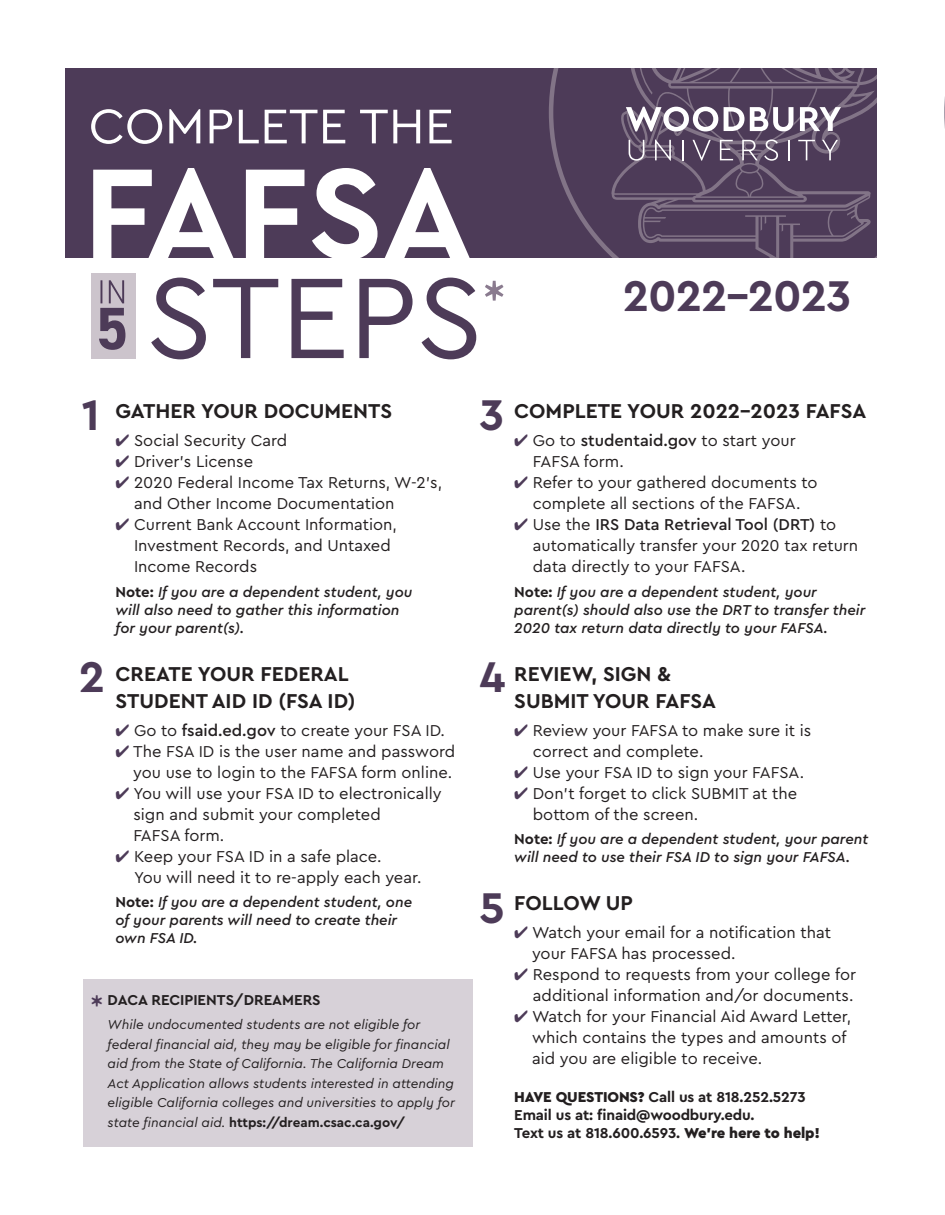
<style>
.page{position:relative;width:945px;height:1215px;background:#fff}
.page>*{position:absolute;margin:0;border:0;box-sizing:border-box;transform-origin:0 0}
.t1{font:700 135px "Cera PRO";letter-spacing:-.005em;color:#fff}
.t2{font:120px "Cera PRO";letter-spacing:-.005em;color:#4d3b58}
.t3{font:58.5px "Cera PRO";color:#8a7b8f}
.t4{font:51px "Cera PRO";color:#fff}
.t5{font:700 45px "Cera PRO";letter-spacing:-.02em;color:#4d3b58}
.t6{font:700 21px/27px "Cera PRO";color:#231f20}
.t7{font:16.5px/21px "Cera PRO";color:#231f20}
.t8{font:italic 500 15px/18px "Cera PRO";color:#231f20}
.t9{font:700 15px/18px "Cera PRO";letter-spacing:-.01em;color:#231f20}
.t10{font:italic 13.5px/19.5px "Cera PRO";color:#231f20}
.s1{color:#4d3b58}
.s2{font-weight:700;font-style:normal}
.s3{font-weight:500}
.s4{font-weight:400;font-size:33px;color:#4d3b58}
.s5{font-weight:900}
</style>
<div class="page">
<div style="left:65px;top:23px;width:819px;height:235px;background:#4d3b58"></div>
<svg style="left:549px;top:68px;width:396px;height:190px"></svg>
<div style="left:1px;top:1px;width:943px;height:67px;background:#fff"></div>
<div style="left:878px;top:1px;width:66px;height:364px;background:#fff"></div>
<div style="left:91px;top:273px;width:45px;height:85px;background:#ccc4cc"></div>
<svg style="left:99px;top:280px;width:26px;height:70px"></svg>
<svg style="left:626px;top:107px;width:92px;height:24px"></svg>
<svg style="left:724px;top:107px;width:70px;height:24px"></svg>
<svg style="left:800px;top:107px;width:41px;height:24px"></svg>
<svg style="left:629px;top:140px;width:15px;height:21px"></svg>
<svg style="left:655px;top:139px;width:16px;height:22px"></svg>
<svg style="left:682px;top:140px;width:1px;height:20px"></svg>
<svg style="left:693px;top:140px;width:18px;height:21px"></svg>
<svg style="left:720px;top:140px;width:13px;height:20px"></svg>
<svg style="left:742px;top:140px;width:16px;height:20px"></svg>
<svg style="left:764px;top:139px;width:14px;height:22px"></svg>
<hr style="left:788px;top:140px;width:2px;height:20px;background:#fff">
<svg style="left:798px;top:140px;width:17px;height:20px"></svg>
<svg style="left:822px;top:140px;width:16px;height:20px"></svg>
<div style="left:83px;top:979px;width:389px;height:167px;background:#d7d1d8"></div>
<h3 class="t4" style="left:89px;top:92px;width:367px">COMPLETE THE</h3>
<h1 class="t1" style="left:83px;top:124px;width:390px">FAFSA</h1>
<h2 class="t2" style="left:146px;top:238px;width:339px">STEPS</h2>
<h3 class="t3" style="left:482px;top:266px;width:25px">*</h3>
<h3 class="t5" style="left:623px;top:266px;width:230px">2022–2023</h3>
<h3 class="t5" style="left:82px;top:385px;width:20px">1</h3>
<h3 class="t5" style="left:480px;top:385px;width:26px">3</h3>
<p class="t6" style="left:116px;top:397px;width:278px">GATHER YOUR DOCUMENTS</p>
<p class="t7" style="left:116px;top:429px;width:173px"><span class="s1">✔</span> Social Security Card</p>
<p class="t7" style="left:116px;top:450px;width:139px"><span class="s1">✔</span> Driver’s License</p>
<p class="t7" style="left:134px;top:471px;width:310px;text-indent:-19px"><span class="s1">✔</span> 2020 Federal Income Tax Returns, W-2’s, and Other Income Documentation</p>
<p class="t7" style="left:134px;top:513px;width:264px;text-indent:-19px"><span class="s1">✔</span> Current Bank Account Information,<br>Investment Records, and Untaxed<br>Income Records</p>
<p class="t8" style="left:116px;top:582px;width:298px"><span class="s2">Note:</span> If you are a dependent student, you will also need to gather this information for your parent(s).</p>
<p class="t6" style="left:116px;top:659px;width:242px">CREATE YOUR FEDERAL<br>STUDENT AID ID (FSA ID)</p>
<p class="t7" style="left:116px;top:719px;width:331px"><span class="s1">✔</span> Go to <span class="s3">fsaid.ed.gov</span> to create your FSA ID.</p>
<p class="t7" style="left:116px;top:740px;width:341px;text-align:right"><span class="s1">✔</span> The FSA ID is the user name and password you use to login to the FAFSA form online.</p>
<p class="t7" style="left:133px;top:782px;width:310px;text-indent:-18px"><span class="s1">✔</span> You will use your FSA ID to electronically sign and submit your completed<br>FAFSA form.</p>
<p class="t7" style="left:134px;top:845px;width:289px;text-indent:-19px"><span class="s1">✔</span> Keep your FSA ID in a safe place.<br>You will need it to re-apply each year.</p>
<p class="t8" style="left:116px;top:893px;width:298px"><span class="s2">Note:</span> If you are a dependent student, one of your parents will need to create their own FSA ID.</p>
<h3 class="t5" style="left:79px;top:647px;width:28px">2</h3>
<h3 class="t5" style="left:480px;top:647px;width:27px">4</h3>
<h3 class="t5" style="left:480px;top:878px;width:27px">5</h3>
<p class="t9" style="left:90px;top:990px;width:232px"><span class="s4">*</span> DACA RECIPIENTS/DREAMERS</p>
<p class="t10" style="left:108px;top:1014px;width:349px">While undocumented students are not eligible for federal financial aid, they may be eligible for financial aid from the State of California. The California Dream Act Application allows students interested in attending eligible California colleges and universities to apply for state financial aid. <span class="s2">https://dream.csac.ca.gov/</span></p>
<p class="t6" style="left:514px;top:397px;width:354px">COMPLETE YOUR 2022–2023 FAFSA</p>
<p class="t7" style="left:533px;top:429px;width:264px;text-indent:-19px"><span class="s1">✔</span> Go to <span class="s3">studentaid.gov</span> to start your<br>FAFSA form.</p>
<p class="t7" style="left:514px;top:471px;width:305px;text-align:center"><span class="s1">✔</span> Refer to your gathered documents to complete all sections of the FAFSA.</p>
<p class="t7" style="left:533px;top:513px;width:327px;text-indent:-19px"><span class="s1">✔</span> Use the <span class="s3">IRS Data Retrieval Tool (DRT)</span> to automatically transfer your 2020 tax return data directly to your FAFSA.</p>
<p class="t8" style="left:514px;top:582px;width:353px"><span class="s2">Note:</span> If you are a dependent student, your parent(s) should also use the DRT to transfer their<br>2020 tax return data directly to your FAFSA.</p>
<p class="t6" style="left:514px;top:659px;width:203px">REVIEW, SIGN &amp;<br>SUBMIT YOUR FAFSA</p>
<p class="t7" style="left:533px;top:719px;width:280px;text-indent:-19px"><span class="s1">✔</span> Review your FAFSA to make sure it is correct and complete.</p>
<p class="t7" style="left:514px;top:761px;width:292px"><span class="s1">✔</span> Use your FSA ID to sign your FAFSA.</p>
<p class="t7" style="left:533px;top:782px;width:266px;text-indent:-19px"><span class="s1">✔</span> Don’t forget to click SUBMIT at the bottom of the screen.</p>
<p class="t8" style="left:514px;top:830px;width:356px"><span class="s2">Note:</span> If you are a dependent student, your parent will need to use their FSA ID to sign your FAFSA.</p>
<p class="t6" style="left:514px;top:889px;width:120px">FOLLOW UP</p>
<p class="t7" style="left:532px;top:921px;width:301px;text-indent:-18px"><span class="s1">✔</span> Watch your email for a notification that your FAFSA has processed.</p>
<p class="t7" style="left:514px;top:963px;width:343px;text-align:right"><span class="s1">✔</span> Respond to requests from your college for additional information and/or documents.</p>
<p class="t7" style="left:532px;top:1005px;width:321px;text-indent:-18px"><span class="s1">✔</span> Watch for your Financial Aid Award Letter, which contains the types and amounts of aid you are eligible to receive.</p>
<p class="t9" style="left:514px;top:1088px;width:307px"><span class="s5">HAVE QUESTIONS?</span> Call us at 818.252.5273<br>Email us at: finaid@woodbury.edu.<br>Text us at 818.600.6593. <span class="s5">We’re here to help!</span></p>
</div>
